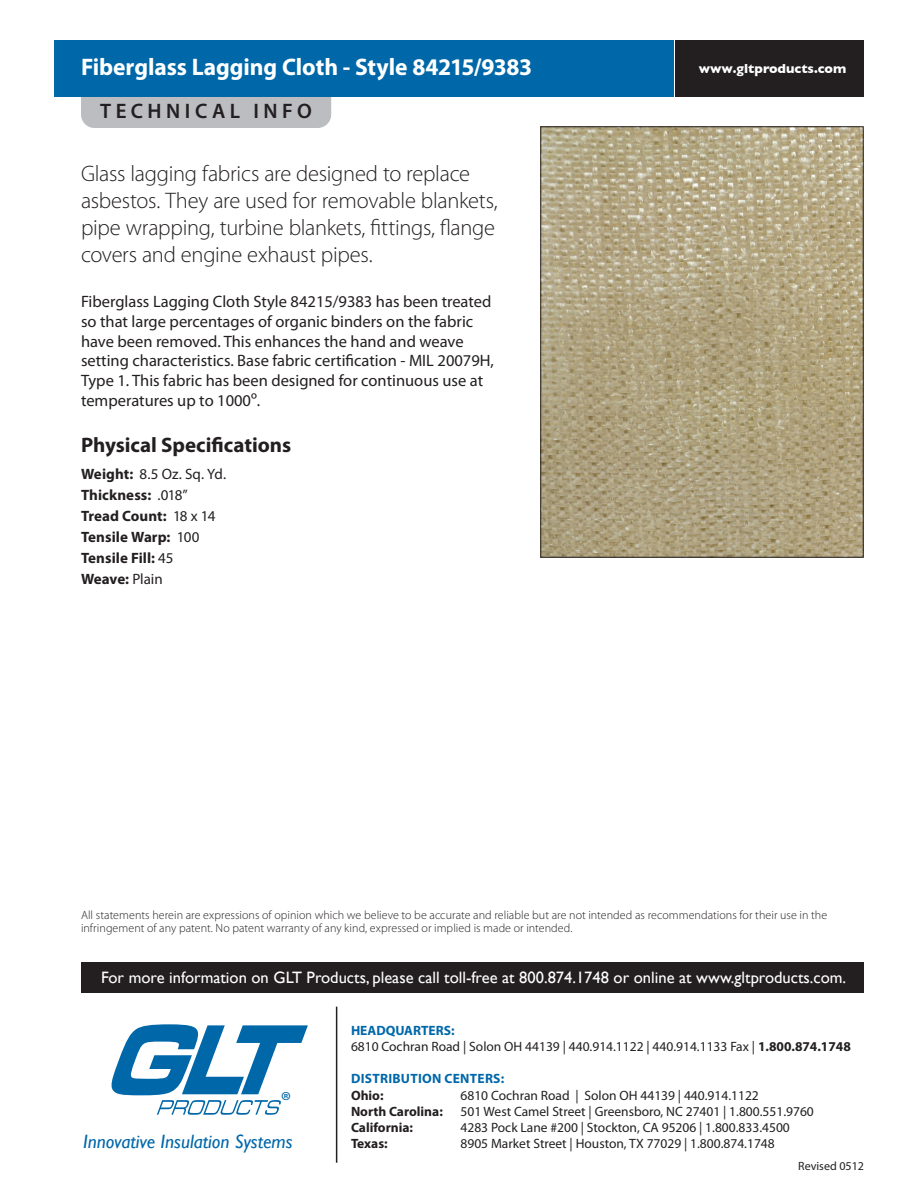
<style>
.page{position:relative;width:918px;height:1188px;background:#fff}
.page>*{position:absolute;margin:0;border:0;box-sizing:border-box;transform-origin:0 0}
.t1{font:24.9px "Myriad Pro";color:#0068a9}
.t2{font:700 24px "Myriad Pro";letter-spacing:-.005em;color:#fff}
.Body_Copy_Intro{font:300 22.5px/27px "Myriad Pro";letter-spacing:-.015em;color:#231f20}
.Subhead_1{font:700 21px "Myriad Pro";color:#231f20}
.t3{font:600 21px "Myriad Pro";letter-spacing:.215em;color:#231f20}
.t4{font:italic 19.35px "Gill Sans";color:#0068a9}
.Subhead_1-2{font:16.5px/19.8px "Myriad Pro";color:#231f20}
.t5{font:16.5px "Gill Sans";color:#fff}
.Specs{font:700 15px "Myriad Pro";letter-spacing:.005em;color:#231f20}
.Specs-2{font:15px "Myriad Pro";color:#231f20}
.t6{font:13.5px/16.2px "Myriad Pro";color:#231f20}
.t7{font:700 13.5px "Myriad Pro";color:#231f20}
.t8{font:700 13.5px "Myriad Pro";letter-spacing:.02em;color:#0068a9}
.t9{font:700 13.35px "Gill Sans";color:#fff}
.Body_Copy{font:300 12px/13.5px "Myriad Pro";letter-spacing:.005em;color:#231f20}
.t10{font:12px "Myriad Pro";color:#231f20}
.s1{font-weight:700}
.s2{font-weight:400}
.s3{font-weight:700;color:#0068a9}
</style>
<div class="page">
<div style="left:82px;top:962px;width:782px;height:31px;background:#231f20"></div>
<svg style="left:112px;top:1024px;width:196px;height:91px"></svg>
<hr style="left:336px;top:1007px;width:1px;height:156px;background:#231f20">
<div style="left:81px;top:97px;width:250px;height:31px;background:#bcbdc0"></div>
<div style="left:54px;top:40px;width:619px;height:57px;background:#0068a9"></div>
<div style="left:675px;top:40px;width:189px;height:57px;background:#231f20"></div>
<img style="left:542px;top:128px;width:320px;height:428px">
<div style="left:540px;top:126px;width:324px;height:432px;border:1px solid #231f20"></div>
<p class="t2" style="left:81px;top:52px;width:453px">Fiberglass Lagging Cloth - Style 84215/9383</p>
<p class="t9" style="left:696px;top:61px;width:149px">www.gltproducts.com</p>
<p class="t9" style="left:699px;top:61px;width:149px">www.gltproducts.com</p>
<p class="t3" style="left:100px;top:98px;width:213px">TECHNICAL INFO</p>
<p class="Body_Copy_Intro" style="left:81px;top:159px;width:418px">Glass lagging fabrics are designed to replace asbestos. They are used for removable blankets, pipe wrapping, turbine blankets, fittings, flange covers and engine exhaust pipes.</p>
<p class="Subhead_1-2" style="left:81px;top:291px;width:415px">Fiberglass Lagging Cloth Style 84215/9383 has been treated so that large percentages of organic binders on the fabric have been removed. This enhances the hand and weave setting characteristics. Base fabric certification - MIL 20079H, Type 1. This fabric has been designed for continuous use at temperatures up to 1000º.</p>
<p class="Subhead_1" style="left:81px;top:431px;width:212px">Physical Specifications</p>
<p class="Specs-2" style="left:81px;top:465px;width:147px"><span class="s1">Weight:</span> 8.5 Oz. Sq. Yd.</p>
<p class="Specs" style="left:81px;top:485px;width:108px">Thickness: <span class="s2">.018”</span></p>
<p class="Specs" style="left:81px;top:506px;width:136px">Tread Count: <span class="s2">18 x 14</span></p>
<p class="Specs" style="left:81px;top:527px;width:120px">Tensile Warp: <span class="s2">100</span></p>
<p class="Specs" style="left:81px;top:548px;width:94px">Tensile Fill: <span class="s2">45</span></p>
<p class="Specs" style="left:81px;top:569px;width:83px">Weave: <span class="s2">Plain</span></p>
<p class="Body_Copy" style="left:81px;top:908px;width:748px">All statements herein are expressions of opinion which we believe to be accurate and reliable but are not intended as recommendations for their use in the infringement of any patent. No patent warranty of any kind, expressed or implied is made or intended.</p>
<p class="t5" style="left:101px;top:968px;width:747px">For more information on GLT Products, please call toll-free at 800.874.1748 or online at www.gltproducts.com.</p>
<p class="t1" style="left:281px;top:1086px;width:12px">®</p>
<p class="t4" style="left:83px;top:1130px;width:211px">Innovative Insulation Systems</p>
<p class="t6" style="left:351px;top:1022px;width:501px"><span class="s3">HEADQUARTERS:<br></span>6810 Cochran Road | Solon OH 44139 | 440.914.1122 | 440.914.1133 Fax | <span class="s1">1.800.874.1748</span></p>
<p class="t8" style="left:351px;top:1070px;width:155px">DISTRIBUTION CENTERS:</p>
<p class="t7" style="left:351px;top:1086px;width:34px">Ohio:</p>
<p class="t6" style="left:460px;top:1087px;width:300px">6810 Cochran Road | Solon OH 44139 | 440.914.1122</p>
<p class="t7" style="left:351px;top:1102px;width:93px">North Carolina:</p>
<p class="t6" style="left:460px;top:1103px;width:355px">501 West Camel Street | Greensboro, NC 27401 | 1.800.551.9760</p>
<p class="t7" style="left:351px;top:1119px;width:64px">California:</p>
<p class="t6" style="left:460px;top:1119px;width:331px">4283 Pock Lane #200 | Stockton, CA 95206 | 1.800.833.4500</p>
<p class="t7" style="left:351px;top:1135px;width:38px">Texas:</p>
<p class="t6" style="left:460px;top:1135px;width:316px">8905 Market Street | Houston, TX 77029 | 1.800.874.1748</p>
<p class="t10" style="left:798px;top:1159px;width:67px">Revised 0512</p>
</div>
